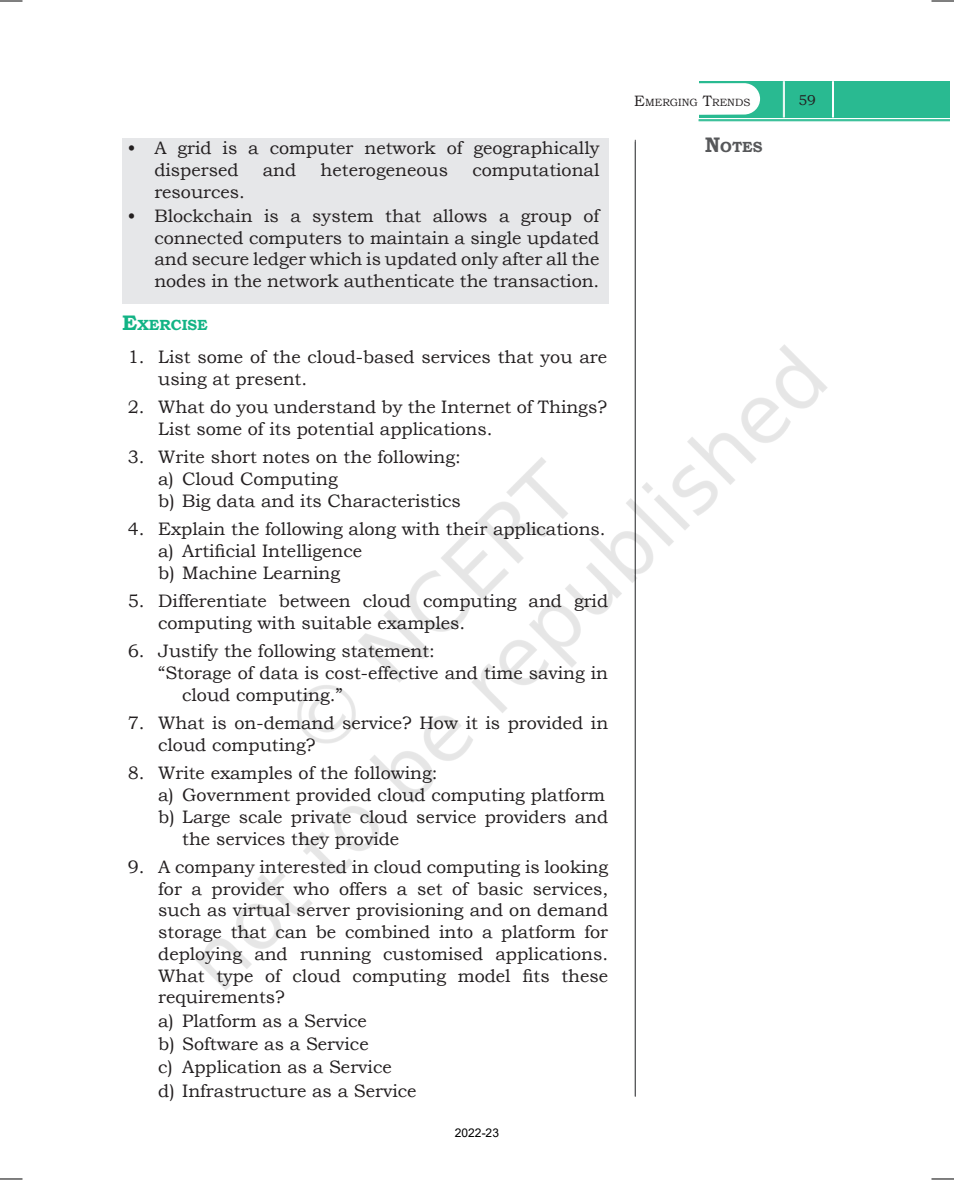
<style>
.page{position:relative;width:954px;height:1180px;background:#fff}
.page>*{position:absolute;margin:0;border:0;box-sizing:border-box;transform-origin:0 0}
.t1{font:18px/21.8px "Bookman Old Style";color:#231f20}
.t2{font:700 14.7px "Bookman Old Style";color:#12b385}
.t3{font:700 14.7px "Bookman Old Style";color:#57585a}
.t4{font:14.25px "Bookman Old Style";color:#231f20}
.t5{font:12px "Arial";color:#000}
.t6{font:10.5px "Bookman Old Style";color:#231f20}
.s1{font-size:15px}
.s2{font-size:21px}
</style>
<div class="page">
<img style="left:0;top:0;width:954px;height:1179px">
<img style="left:82px;top:262px;width:764px;height:764px">
<p class="t6" style="left:634px;top:95px;width:118px"><span class="s1">E</span>MERGING <span class="s1">T</span>RENDS</p>
<p class="t4" style="left:798px;top:91px;width:19px">59</p>
<p class="t1" style="left:127px;top:137px;width:474px">• A grid is a computer network of geographically</p>
<p class="t3" style="left:705px;top:136px;width:59px"><span class="s2">N</span>OTES</p>
<p class="t1" style="left:154px;top:159px;width:86px">dispersed</p>
<p class="t1" style="left:263px;top:159px;width:35px">and</p>
<p class="t1" style="left:321px;top:159px;width:129px">heterogeneous</p>
<p class="t1" style="left:472px;top:159px;width:129px">computational</p>
<p class="t1" style="left:154px;top:181px;width:92px">resources.</p>
<p class="t1" style="left:154px;top:205px;width:447px;text-align:justify;text-indent:-27px">• Blockchain is a system that allows a group of connected computers to maintain a single updated and secure ledger which is updated only after all the nodes in the network authenticate the transaction.</p>
<p class="t2" style="left:122px;top:314px;width:87px"><span class="s2">E</span>XERCISE</p>
<p class="t1" style="left:158px;top:346px;width:450px;text-indent:-30px">1. List some of the cloud-based services that you are using at present.</p>
<p class="t1" style="left:158px;top:396px;width:450px;text-indent:-30px">2. What do you understand by the Internet of Things?<br>List some of its potential applications.</p>
<p class="t1" style="left:158px;top:446px;width:304px;text-indent:-30px">3. Write short notes on the following: a) Cloud Computing<br>b) Big data and its Characteristics</p>
<p class="t1" style="left:158px;top:518px;width:449px;text-indent:-30px">4. Explain the following along with their applications. a) Artificial Intelligence<br>b) Machine Learning</p>
<p class="t1" style="left:158px;top:590px;width:451px;text-indent:-30px">5. Differentiate between cloud computing and grid computing with suitable examples.</p>
<p class="t1" style="left:128px;top:640px;width:309px">6. Justify the following statement:</p>
<p class="t1" style="left:158px;top:662px;width:451px">“Storage of data is cost-effective and time saving in</p>
<p class="t1" style="left:182px;top:683px;width:162px">cloud computing.”</p>
<p class="t1" style="left:158px;top:712px;width:452px;text-indent:-30px">7. What is on-demand service? How it is provided in cloud computing?</p>
<p class="t1" style="left:128px;top:762px;width:311px">8. Write examples of the following:</p>
<p class="t1" style="left:158px;top:784px;width:448px">a) Government provided cloud computing platform</p>
<p class="t1" style="left:158px;top:805px;width:451px">b) Large scale private cloud service providers and</p>
<p class="t1" style="left:182px;top:827px;width:219px">the services they provide</p>
<p class="t1" style="left:158px;top:855px;width:452px;text-align:justify;text-indent:-30px">9. A company interested in cloud computing is looking for a provider who offers a set of basic services, such as virtual server provisioning and on demand storage that can be combined into a platform for deploying and running customised applications.<br>What type of cloud computing model fits these requirements?</p>
<p class="t1" style="left:158px;top:1008px;width:260px;line-height:23.4px">a) Platform as a Service<br>b) Software as a Service<br>c) Application as a Service<br>d) Infrastructure as a Service</p>
<p class="t5" style="left:455px;top:1123px;width:46px">2022-23</p>
</div>
